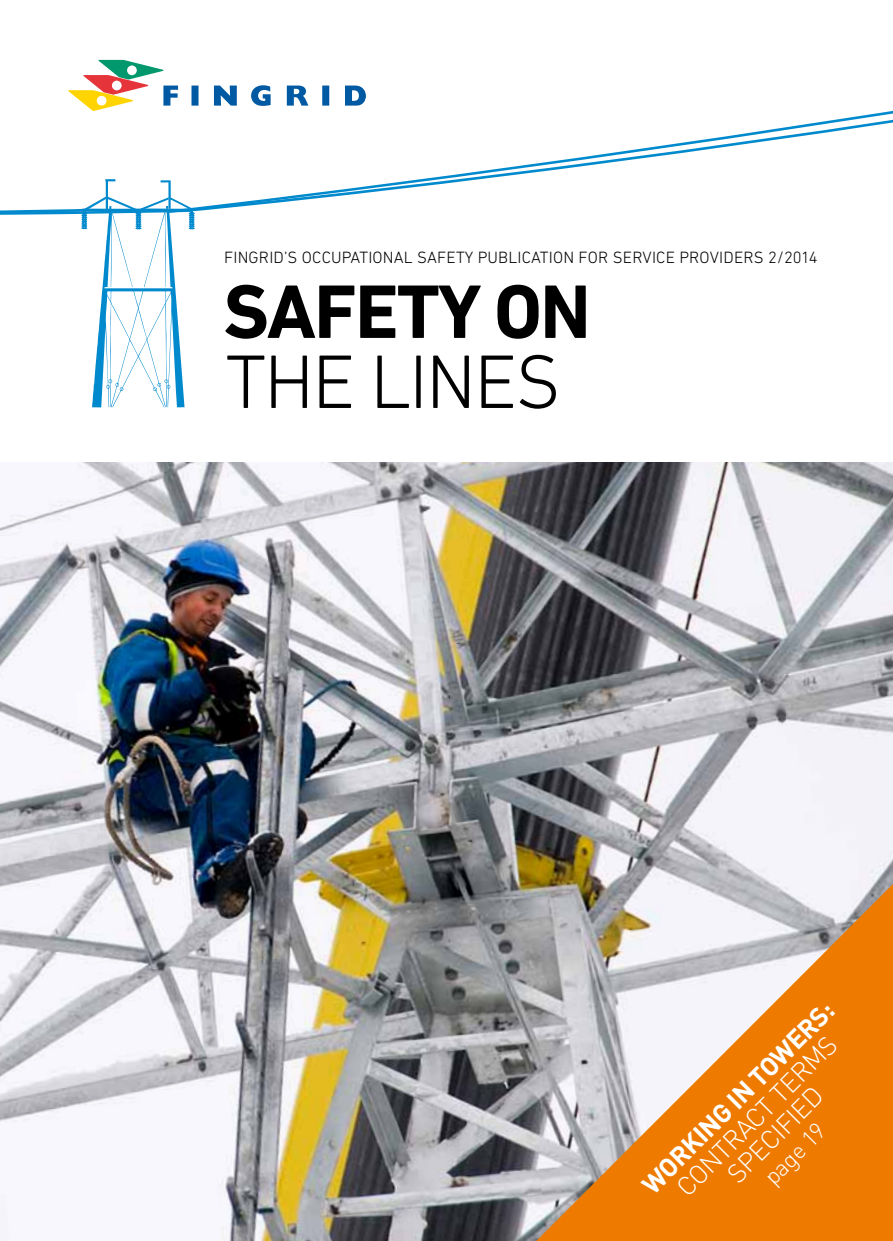
<style>
.page{position:relative;width:893px;height:1241px;background:#fff}
.page>*{position:absolute;margin:0;border:0;box-sizing:border-box;transform-origin:0 0}
.t1{font:700 77px "DIN Next LT Pro";letter-spacing:-.025em;color:#000}
.t2{font:300 77px "DIN Next LT Pro";letter-spacing:-.025em;color:#000}
.t3{font:300 26.25px/26.2px "DIN";color:#fff;text-align:center}
.t4{font:700 26.25px "DIN";color:#fff}
.t5{font:300 23.28px "DIN";color:#fff}
.t6{font:300 16.62px "DIN Next LT Pro";letter-spacing:.01em;color:#000}
</style>
<div class="page">
<img style="left:0;top:462px;width:893px;height:778px">
<svg style="left:366px;top:110px;width:527px;height:83px"></svg>
<svg style="left:0;top:59px;width:366px;height:348px"></svg>
<svg style="left:536px;top:883px;width:357px;height:357px"></svg>
<p class="t6" style="left:224px;top:247px;width:595px">FINGRID’S OCCUPATIONAL SAFETY PUBLICATION FOR SERVICE PROVIDERS 2/2014</p>
<h1 class="t1" style="left:223px;top:266px;width:369px">SAFETY ON</h1>
<h1 class="t2" style="left:226px;top:337px;width:337px">THE LINES</h1>
<h2 class="t4" style="left:635px;top:1176px;width:260px;rotate:-45deg">WORKING IN TOWERS:</h2>
<h2 class="t3" style="left:671px;top:1181px;width:216px;rotate:-45deg">CONTRACT TERMS<br>SPECIFIED</h2>
<h3 class="t5" style="left:758px;top:1170px;width:77px;rotate:-45deg">page 19</h3>
</div>
